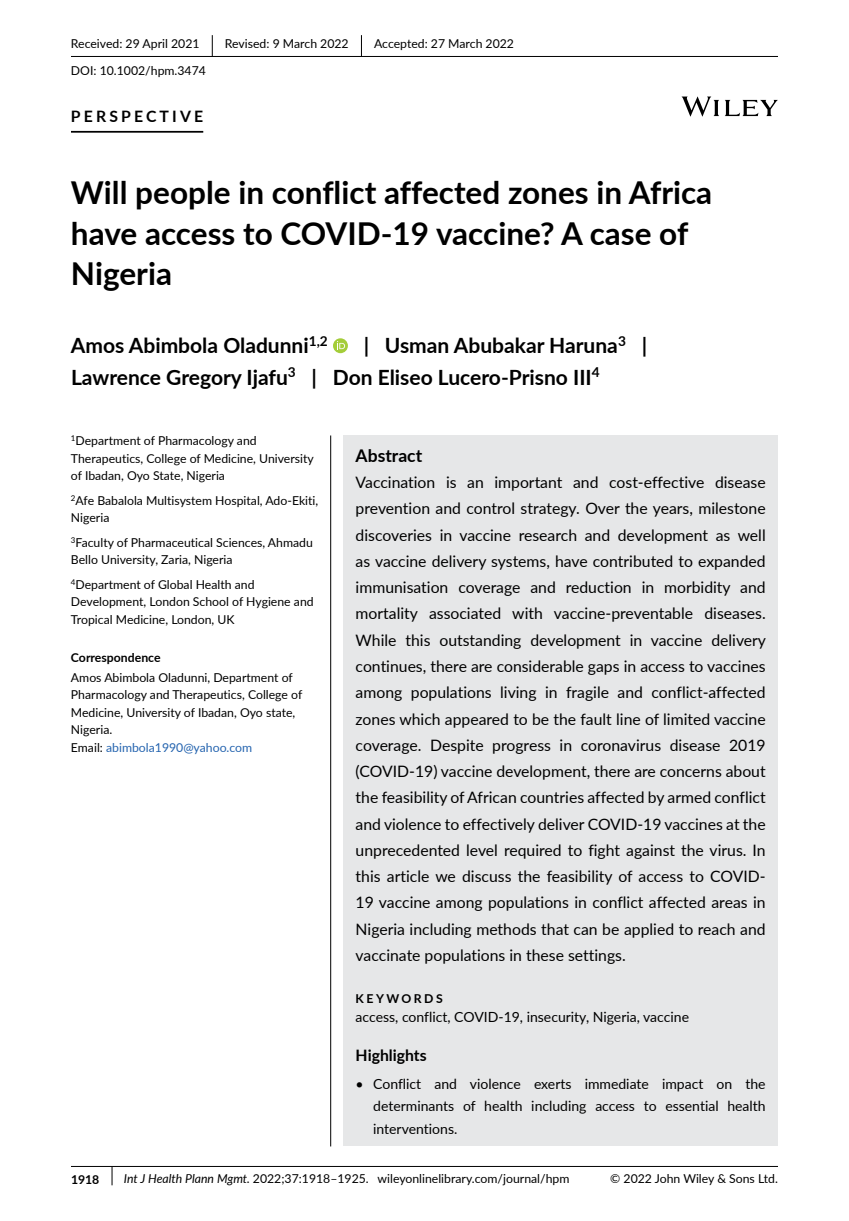
<style>
.page{position:relative;width:849px;height:1221px;background:#fff}
.page>*{position:absolute;margin:0;border:0;box-sizing:border-box;transform-origin:0 0}
.t1{font:700 31.5px/40.2px "Lato";color:#000}
.t2{font:700 21px/31.5px "Lato";color:#000}
.t3{font:700 17.5px "Lato";color:#000}
.t4{font:15.75px/26.2px "Lato";color:#000;text-align:justify}
.t5{font:700 15.75px "Lato";letter-spacing:.185em;color:#000}
.t6{font:700 15.75px "Lato";color:#000}
.t7{font:14px/22.8px "Lato";color:#000;text-align:justify}
.t8{font:12.25px/17.5px "Lato";color:#000}
.t9{font:700 12.25px "Lato";color:#000}
.t10{font:700 12.25px "Lato";letter-spacing:.2em;color:#000}
.s1{color:#2564af}
.s2{font-style:italic}
</style>
<div class="page">
<svg style="left:112px;top:1166px;width:1px;height:19px"></svg>
<div style="left:343px;top:435px;width:434px;height:711px;background:#e6e7e8"></div>
<hr style="left:71px;top:56px;width:706px;height:1px;background:#000">
<hr style="left:71px;top:131px;width:132px;height:2px;background:#000">
<svg style="left:333px;top:338px;width:15px;height:15px"></svg>
<svg style="left:337px;top:341px;width:8px;height:8px"></svg>
<svg style="left:212px;top:35px;width:1px;height:21px"></svg>
<svg style="left:361px;top:35px;width:1px;height:21px"></svg>
<hr style="left:71px;top:1165px;width:706px;height:1px;background:#000">
<svg style="left:681px;top:96px;width:96px;height:21px"></svg>
<hr style="left:330px;top:435px;width:1px;height:711px;background:#000">
<p class="t8" style="left:71px;top:35px;width:130px">Received: 29 April 2021</p>
<p class="t8" style="left:225px;top:35px;width:125px">Revised: 9 March 2022</p>
<p class="t8" style="left:374px;top:35px;width:141px">Accepted: 27 March 2022</p>
<p class="t8" style="left:71px;top:61px;width:136px">DOI: 10.1002/hpm.3474</p>
<p class="t5" style="left:71px;top:105px;width:134px">PERSPECTIVE</p>
<h1 class="t1" style="left:71px;top:171px;width:642px">Will people in conflict affected zones in Africa have access to COVID-19 vaccine? A case of<br>Nigeria</h1>
<h2 class="t2" style="left:71px;top:329px;width:258px">Amos Abimbola Oladunni<sup>1,2</sup></h2>
<h2 class="t2" style="left:71px;top:329px;width:577px;text-indent:292px">| Usman Abubakar Haruna<sup>3</sup> |<br>Lawrence Gregory Ijafu<sup>3</sup> | Don Eliseo Lucero-Prisno III<sup>4</sup></h2>
<p class="t8" style="left:71px;top:431px;width:244px"><sup>1</sup>Department of Pharmacology and<br>Therapeutics, College of Medicine, University of Ibadan, Oyo State, Nigeria</p>
<p class="t8" style="left:71px;top:491px;width:249px"><sup>2</sup>Afe Babalola Multisystem Hospital, Ado-Ekiti,<br>Nigeria</p>
<p class="t8" style="left:71px;top:533px;width:243px"><sup>3</sup>Faculty of Pharmaceutical Sciences, Ahmadu<br>Bello University, Zaria, Nigeria</p>
<p class="t8" style="left:71px;top:575px;width:244px"><sup>4</sup>Department of Global Health and<br>Development, London School of Hygiene and<br>Tropical Medicine, London, UK</p>
<p class="t9" style="left:71px;top:649px;width:91px">Correspondence</p>
<p class="t8" style="left:71px;top:668px;width:233px">Amos Abimbola Oladunni, Department of Pharmacology and Therapeutics, College of Medicine, University of Ibadan, Oyo state, Nigeria.<br>Email: <span class="s1">abimbola1990@yahoo.com</span></p>
<p class="t3" style="left:355px;top:442px;width:68px">Abstract</p>
<p class="t4" style="left:355px;top:468px;width:412px">Vaccination is an important and cost-effective disease prevention and control strategy. Over the years, milestone discoveries in vaccine research and development as well as vaccine delivery systems, have contributed to expanded immunisation coverage and reduction in morbidity and mortality associated with vaccine-preventable diseases.<br>While this outstanding development in vaccine delivery continues, there are considerable gaps in access to vaccines among populations living in fragile and conflict-affected zones which appeared to be the fault line of limited vaccine coverage. Despite progress in coronavirus disease 2019 (COVID-19) vaccine development, there are concerns about the feasibility of African countries affected by armed conflict and violence to effectively deliver COVID-19 vaccines at the unprecedented level required to fight against the virus. In this article we discuss the feasibility of access to COVID-19 vaccine among populations in conflict affected areas in Nigeria including methods that can be applied to reach and vaccinate populations in these settings.</p>
<p class="t10" style="left:355px;top:989px;width:89px">KEYWORDS</p>
<p class="t7" style="left:355px;top:1005px;width:335px">access, conflict, COVID-19, insecurity, Nigeria, vaccine</p>
<p class="t6" style="left:355px;top:1043px;width:73px">Highlights</p>
<p class="t7" style="left:373px;top:1071px;width:394px;text-indent:-18px">• Conflict and violence exerts immediate impact on the determinants of health including access to essential health interventions.</p>
<p class="t9" style="left:71px;top:1169px;width:30px">1918</p>
<p class="t8" style="left:124px;top:1169px;width:447px"><span class="s2">Int J Health Plann Mgmt.</span> 2022;37:1918–1925. wileyonlinelibrary.com/journal/hpm</p>
<p class="t8" style="left:610px;top:1169px;width:169px">© 2022 John Wiley &amp; Sons Ltd.</p>
</div>
